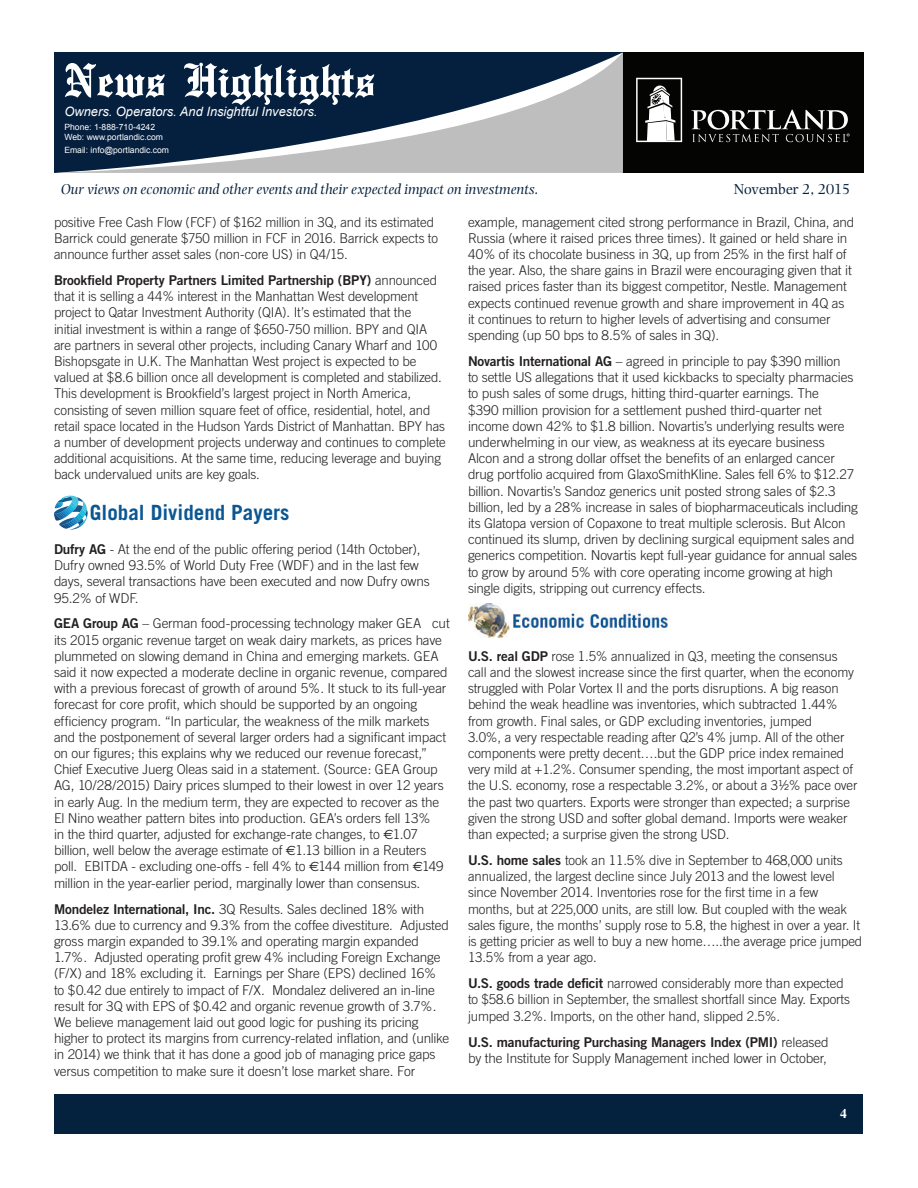
<style>
.page{position:relative;width:918px;height:1188px;background:#fff}
.page>*{position:absolute;margin:0;border:0;box-sizing:border-box;transform-origin:0 0}
.t1{font:500 51px "English Towne";color:#fff}
.t2{font:700 21px "Trade Gothic";color:#0b5793}
.t3{font:italic 15px "Photina";color:#04213e}
.t4{font:15px "Photina";letter-spacing:-.015em;color:#04213e}
.Article_-_Body{font:300 13.5px/16.2px "Trade Gothic";letter-spacing:-.01em;color:#231f20}
.t5{font:700 13.5px "Times";color:#fff}
.t6{font:italic 12.9px "Arial";color:#fff}
.t7{font:8.55px/10.4px "Arial";color:#fff}
.s1{font-family:"Trade Gothic Bold Two";font-weight:400}
.s2{font-family:"Euro Sans";font-weight:400}
</style>
<div class="page">
<div style="left:606px;top:52px;width:258px;height:121px;background:#040503"></div>
<div style="left:55px;top:1094px;width:808px;height:39px;background:#04213e"></div>
<svg style="left:54px;top:53px;width:569px;height:120px;fill:#051f3e"></svg>
<svg style="left:636px;top:78px;width:46px;height:64px"></svg>
<svg style="left:691px;top:110px;width:159px;height:32px"></svg>
<svg style="left:54px;top:496px;width:34px;height:34px"></svg>
<img style="left:468px;top:604px;width:199px;height:33px">
<h1 class="t1" style="left:64px;top:51px;width:312px">News Highlights</h1>
<p class="t6" style="left:64px;top:103px;width:255px">Owners. Operators. And Insightful Investors.</p>
<p class="t7" style="left:64px;top:122px;width:100px">Phone: 1-888-710-4242<br>Web: www.portlandic.com</p>
<p class="t7" style="left:64px;top:145px;width:106px">Email: info@portlandic.com</p>
<p class="t3" style="left:61px;top:181px;width:479px">Our views on economic and other events and their expected impact on investments.</p>
<p class="t4" style="left:734px;top:180px;width:118px">November 2, 2015</p>
<p class="Article_-_Body" style="left:54px;top:214px;width:386px">positive Free Cash Flow (FCF) of $162 million in 3Q, and its estimated<br>Barrick could generate $750 million in FCF in 2016. Barrick expects to announce further asset sales (non-core US) in Q4/15.</p>
<p class="Article_-_Body" style="left:54px;top:272px;width:393px"><span class="s1">Brookfield Property Partners Limited Partnership (BPY)</span> announced that it is selling a 44% interest in the Manhattan West development project to Qatar Investment Authority (QIA). It’s estimated that the<br>initial investment is within a range of $650-750 million. BPY and QIA are partners in several other projects, including Canary Wharf and 100<br>Bishopsgate in U.K. The Manhattan West project is expected to be valued at $8.6 billion once all development is completed and stabilized.<br>This development is Brookfield’s largest project in North America, consisting of seven million square feet of office, residential, hotel, and retail space located in the Hudson Yards District of Manhattan. BPY has a number of development projects underway and continues to complete additional acquisitions. At the same time, reducing leverage and buying back undervalued units are key goals.</p>
<p class="t2" style="left:90px;top:500px;width:201px">Global Dividend Payers</p>
<p class="Article_-_Body" style="left:54px;top:541px;width:377px"><span class="s1">Dufry AG</span> - At the end of the public offering period (14th October), Dufry owned 93.5% of World Duty Free (WDF) and in the last few days, several transactions have been executed and now Dufry owns 95.2% of WDF.</p>
<p class="Article_-_Body" style="left:54px;top:615px;width:397px"><span class="s1">GEA Group AG</span> – German food-processing technology maker GEA cut its 2015 organic revenue target on weak dairy markets, as prices have plummeted on slowing demand in China and emerging markets. GEA said it now expected a moderate decline in organic revenue, compared with a previous forecast of growth of around 5%. It stuck to its full-year forecast for core profit, which should be supported by an ongoing efficiency program. “In particular, the weakness of the milk markets and the postponement of several larger orders had a significant impact on our figures; this explains why we reduced our revenue forecast,” Chief Executive Juerg Oleas said in a statement. (Source: GEA Group AG, 10/28/2015) Dairy prices slumped to their lowest in over 12 years in early Aug. In the medium term, they are expected to recover as the El Nino weather pattern bites into production. GEA’s orders fell 13%<br>in the third quarter, adjusted for exchange-rate changes, to <span class="s2">€</span>1.07 billion, well below the average estimate of <span class="s2">€</span>1.13 billion in a Reuters poll. EBITDA - excluding one-offs - fell 4% to <span class="s2">€</span>144 million from <span class="s2">€</span>149 million in the year-earlier period, marginally lower than consensus.</p>
<p class="Article_-_Body" style="left:54px;top:901px;width:397px"><span class="s1">Mondelez International, Inc.</span> 3Q Results. Sales declined 18% with 13.6% due to currency and 9.3% from the coffee divestiture. Adjusted gross margin expanded to 39.1% and operating margin expanded 1.7%. Adjusted operating profit grew 4% including Foreign Exchange (F/X) and 18% excluding it. Earnings per Share (EPS) declined 16% to $0.42 due entirely to impact of F/X. Mondalez delivered an in-line result for 3Q with EPS of $0.42 and organic revenue growth of 3.7%.<br>We believe management laid out good logic for pushing its pricing higher to protect its margins from currency-related inflation, and (unlike in 2014) we think that it has done a good job of managing price gaps versus competition to make sure it doesn’t lose market share. For</p>
<p class="Article_-_Body" style="left:468px;top:214px;width:388px">example, management cited strong performance in Brazil, China, and Russia (where it raised prices three times). It gained or held share in 40% of its chocolate business in 3Q, up from 25% in the first half of the year. Also, the share gains in Brazil were encouraging given that it raised prices faster than its biggest competitor, Nestle. Management expects continued revenue growth and share improvement in 4Q as it continues to return to higher levels of advertising and consumer spending (up 50 bps to 8.5% of sales in 3Q).</p>
<p class="Article_-_Body" style="left:468px;top:353px;width:391px"><span class="s1">Novartis International AG</span> – agreed in principle to pay $390 million<br>to settle US allegations that it used kickbacks to specialty pharmacies to push sales of some drugs, hitting third-quarter earnings. The<br>$390 million provision for a settlement pushed third-quarter net income down 42% to $1.8 billion. Novartis’s underlying results were underwhelming in our view, as weakness at its eyecare business Alcon and a strong dollar offset the benefits of an enlarged cancer drug portfolio acquired from GlaxoSmithKline. Sales fell 6% to $12.27 billion. Novartis’s Sandoz generics unit posted strong sales of $2.3 billion, led by a 28% increase in sales of biopharmaceuticals including its Glatopa version of Copaxone to treat multiple sclerosis. But Alcon continued its slump, driven by declining surgical equipment sales and generics competition. Novartis kept full-year guidance for annual sales to grow by around 5% with core operating income growing at high single digits, stripping out currency effects.</p>
<p class="Article_-_Body" style="left:468px;top:648px;width:391px"><span class="s1">U.S. real GDP</span> rose 1.5% annualized in Q3, meeting the consensus call and the slowest increase since the first quarter, when the economy struggled with Polar Vortex II and the ports disruptions. A big reason behind the weak headline was inventories, which subtracted 1.44% from growth. Final sales, or GDP excluding inventories, jumped<br>3.0%, a very respectable reading after Q2’s 4% jump. All of the other components were pretty decent….but the GDP price index remained very mild at +1.2%. Consumer spending, the most important aspect of the U.S. economy, rose a respectable 3.2%, or about a 3½% pace over the past two quarters. Exports were stronger than expected; a surprise given the strong USD and softer global demand. Imports were weaker than expected; a surprise given the strong USD.</p>
<p class="Article_-_Body" style="left:468px;top:852px;width:396px"><span class="s1">U.S. home sales</span> took an 11.5% dive in September to 468,000 units annualized, the largest decline since July 2013 and the lowest level since November 2014. Inventories rose for the first time in a few months, but at 225,000 units, are still low. But coupled with the weak sales figure, the months’ supply rose to 5.8, the highest in over a year. It is getting pricier as well to buy a new home…..the average price jumped 13.5% from a year ago.</p>
<p class="Article_-_Body" style="left:468px;top:975px;width:383px"><span class="s1">U.S. goods trade deficit</span> narrowed considerably more than expected to $58.6 billion in September, the smallest shortfall since May. Exports jumped 3.2%. Imports, on the other hand, slipped 2.5%.</p>
<p class="Article_-_Body" style="left:468px;top:1033px;width:362px"><span class="s1">U.S. manufacturing Purchasing Managers Index (PMI)</span> released by the Institute for Supply Management inched lower in October,</p>
<p class="t5" style="left:840px;top:1100px;width:8px">4</p>
</div>
